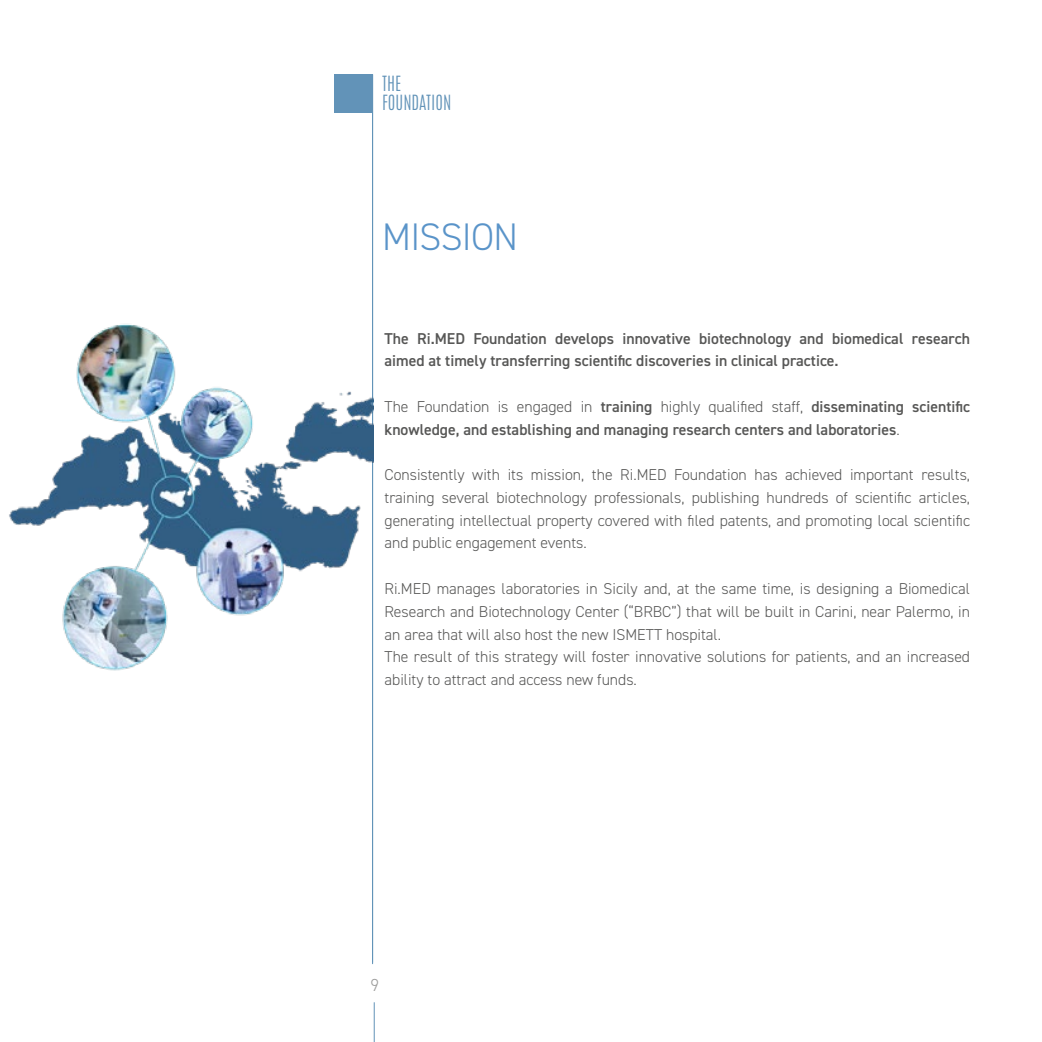
<style>
.page{position:relative;width:1042px;height:1042px;background:#fff}
.page>*{position:absolute;margin:0;border:0;box-sizing:border-box;transform-origin:0 0}
.t1{font:300 38.5px "DIN2014";letter-spacing:-.02em;color:#5a94c9}
.t2{font:300 17.5px/19.2px "Antonio";color:#6293b8}
.t3{font:300 17.5px "DIN2014";color:#9d9d9c}
.t4{font:300 15.75px/22.8px "DIN2014";color:#575756;text-align:justify}
.t5{font:600 15.75px/22.8px "DIN2014";color:#575756}
.s1{font-weight:300}
</style>
<div class="page">
<div style="left:334px;top:74px;width:38px;height:38px;background:#6293b8"></div>
<hr style="left:374px;top:1002px;width:1px;height:40px;background:#6293b8">
<hr style="left:372px;top:74px;width:1px;height:890px;background:#6293b8">
<img style="left:9px;top:324px;width:364px;height:347px">
<p class="t2" style="left:382px;top:74px;width:71px">THE<br>FOUNDATION</p>
<h1 class="t1" style="left:382px;top:213px;width:137px">MISSION</h1>
<p class="t5" style="left:384px;top:326px;width:587px">The Ri.MED Foundation develops innovative biotechnology and biomedical research aimed at timely transferring scientific discoveries in clinical practice.</p>
<p class="t5" style="left:384px;top:395px;width:587px"><span class="s1">The Foundation is engaged in</span> training <span class="s1">highly qualified staff,</span> disseminating scientific knowledge, and establishing and managing research centers and laboratories<span class="s1">.</span></p>
<p class="t4" style="left:384px;top:463px;width:587px">Consistently with its mission, the Ri.MED Foundation has achieved important results, training several biotechnology professionals, publishing hundreds of scientific articles, generating intellectual property covered with filed patents, and promoting local scientific and public engagement events.</p>
<p class="t4" style="left:384px;top:577px;width:587px;text-align:left">Ri.MED manages laboratories in Sicily and, at the same time, is designing a Biomedical Research and Biotechnology Center (“BRBC”) that will be built in Carini, near Palermo, in an area that will also host the new ISMETT hospital.<br>The result of this strategy will foster innovative solutions for patients, and an increased ability to attract and access new funds.</p>
<p class="t3" style="left:370px;top:974px;width:10px">9</p>
</div>
